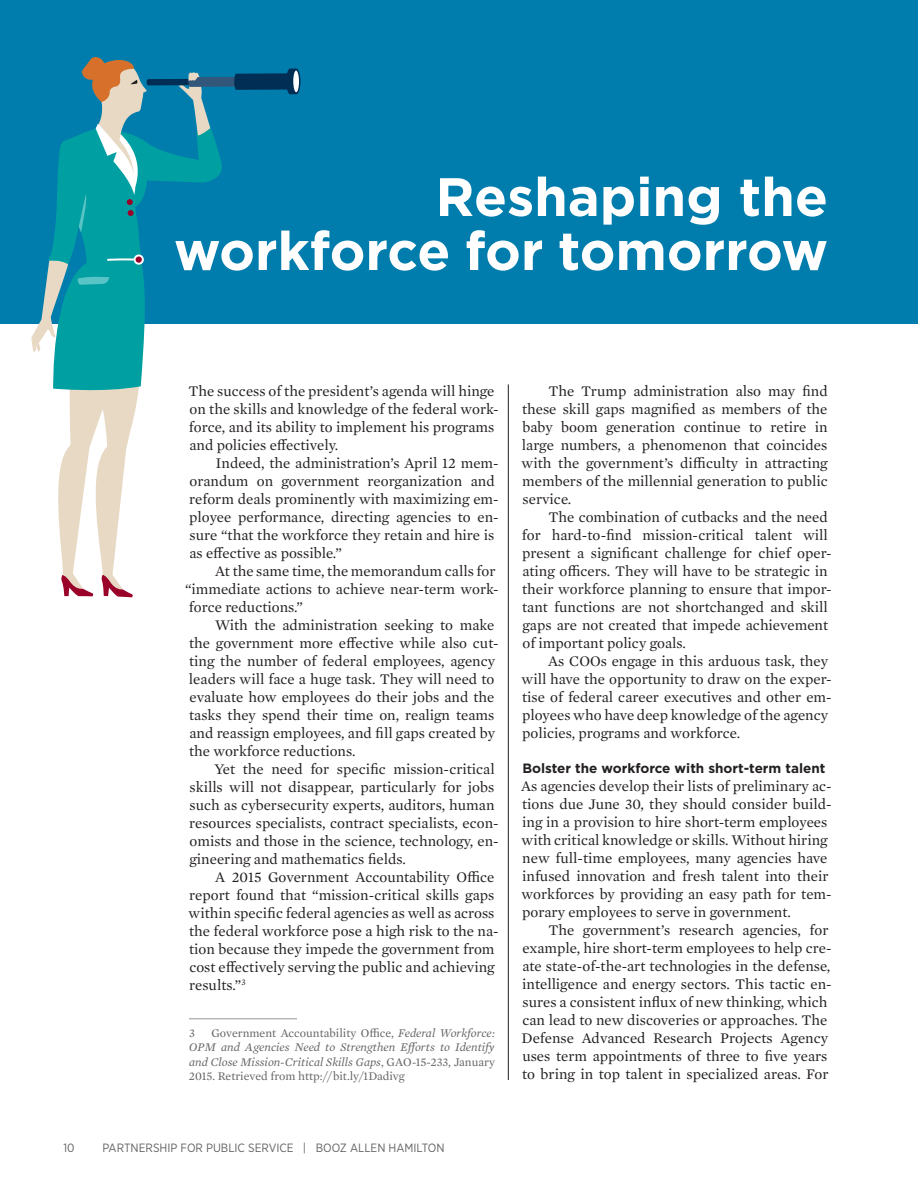
<style>
.page{position:relative;width:918px;height:1188px;background:#fff}
.page>*{position:absolute;margin:0;border:0;box-sizing:border-box;transform-origin:0 0}
.t1{font:700 54px/54px "Gotham";color:#fff;text-align:right}
.t2{font:15px/18px "Mercury Text G1";color:#231f20}
.t3{font:700 13.5px "Gotham";color:#231f20}
.t4{font:italic 12px/14.4px "Mercury Text G1";color:#636366;text-align:justify}
.t5{font:12px "Gotham Narrow";color:#636366}
.t6{font:12px "Mercury Text G1";color:#636366}
.s1{font-style:normal}
</style>
<div class="page">
<div style="left:0;top:0;width:918px;height:324px;background:#007dad"></div>
<hr style="left:189px;top:1018px;width:108px;height:1px;background:#939598">
<hr style="left:508px;top:384px;width:1px;height:696px;background:#231f20">
<svg style="left:31px;top:57px;width:270px;height:540px"></svg>
<div style="left:293px;top:71px;width:6px;height:21px;background:#fff;border-radius:50%"></div>
<h1 class="t1" style="left:174px;top:170px;width:655px">Reshaping the workforce for tomorrow</h1>
<p class="t2" style="left:188px;top:382px;width:312px">The success of the president’s agenda will hinge on the skills and knowledge of the federal work&shy;force, and its ability to implement his programs and policies effectively.</p>
<p class="t2" style="left:189px;top:454px;width:311px;text-indent:26px">Indeed, the administration’s April 12 mem&shy;orandum on government reorganization and reform deals prominently with maximizing em&shy;ployee performance, directing agencies to en&shy;sure “that the workforce they retain and hire is as effective as possible.”</p>
<p class="t2" style="left:185px;top:562px;width:315px;text-indent:30px">At the same time, the memorandum calls for “immediate actions to achieve near-term work&shy;force reductions.”</p>
<p class="t2" style="left:189px;top:616px;width:311px;text-indent:26px">With the administration seeking to make the government more effective while also cut&shy;ting the number of federal employees, agency leaders will face a huge task. They will need to evaluate how employees do their jobs and the tasks they spend their time on, realign teams and reassign employees, and fill gaps created by the workforce reductions.</p>
<p class="t2" style="left:189px;top:760px;width:311px;text-indent:25px">Yet the need for specific mission-critical skills will not disappear, particularly for jobs such as cybersecurity experts, auditors, human resources specialists, contract specialists, econ&shy;omists and those in the science, technology, en&shy;gineering and mathematics fields.</p>
<p class="t2" style="left:189px;top:868px;width:312px;text-indent:27px">A 2015 Government Accountability Office report found that “mission-critical skills gaps within specific federal agencies as well as across the federal workforce pose a high risk to the na&shy;tion because they impede the government from cost effectively serving the public and achieving results.”<sup>3</sup></p>
<p class="t6" style="left:189px;top:1024px;width:7px">3</p>
<p class="t4" style="left:189px;top:1025px;width:308px;text-indent:23px"><span class="s1">Government Accountability Office,</span> Federal Workforce:<br>OPM and Agencies Need to Strengthen Efforts to Identify and Close Mission-Critical Skills Gaps<span class="s1">, GAO-15-233, January 2015. Retrieved from http://bit.ly/1Dadivg</span></p>
<p class="t2" style="left:522px;top:382px;width:308px;text-align:justify;text-indent:27px">The Trump administration also may find these skill gaps magnified as members of the baby boom generation continue to retire in large numbers, a phenomenon that coincides with the government’s difficulty in attracting members of the millennial generation to public service.</p>
<p class="t2" style="left:522px;top:508px;width:311px;text-indent:26px">The combination of cutbacks and the need for hard-to-find mission-critical talent will present a significant challenge for chief oper&shy;ating officers. They will have to be strategic in their workforce planning to ensure that impor&shy;tant functions are not shortchanged and skill gaps are not created that impede achievement of important policy goals.</p>
<p class="t2" style="left:522px;top:652px;width:312px;text-indent:27px">As COOs engage in this arduous task, they will have the opportunity to draw on the exper&shy;tise of federal career executives and other em&shy;ployees who have deep knowledge of the agency policies, programs and workforce.</p>
<p class="t3" style="left:522px;top:759px;width:305px">Bolster the workforce with short-term talent</p>
<p class="t2" style="left:521px;top:776px;width:312px">As agencies develop their lists of preliminary ac&shy;tions due June 30, they should consider build&shy;ing in a provision to hire short-term employees with critical knowledge or skills. Without hiring new full-time employees, many agencies have infused innovation and fresh talent into their workforces by providing an easy path for tem&shy;porary employees to serve in government.</p>
<p class="t2" style="left:522px;top:920px;width:312px;text-indent:27px">The government’s research agencies, for example, hire short-term employees to help cre&shy;ate state-of-the-art technologies in the defense, intelligence and energy sectors. This tactic en&shy;sures a consistent influx of new thinking, which can lead to new discoveries or approaches. The Defense Advanced Research Projects Agency uses term appointments of three to five years to bring in top talent in specialized areas. For</p>
<p class="t5" style="left:63px;top:1140px;width:13px">10</p>
<p class="t5" style="left:103px;top:1140px;width:344px">PARTNERSHIP FOR PUBLIC SERVICE | BOOZ ALLEN HAMILTON</p>
</div>
